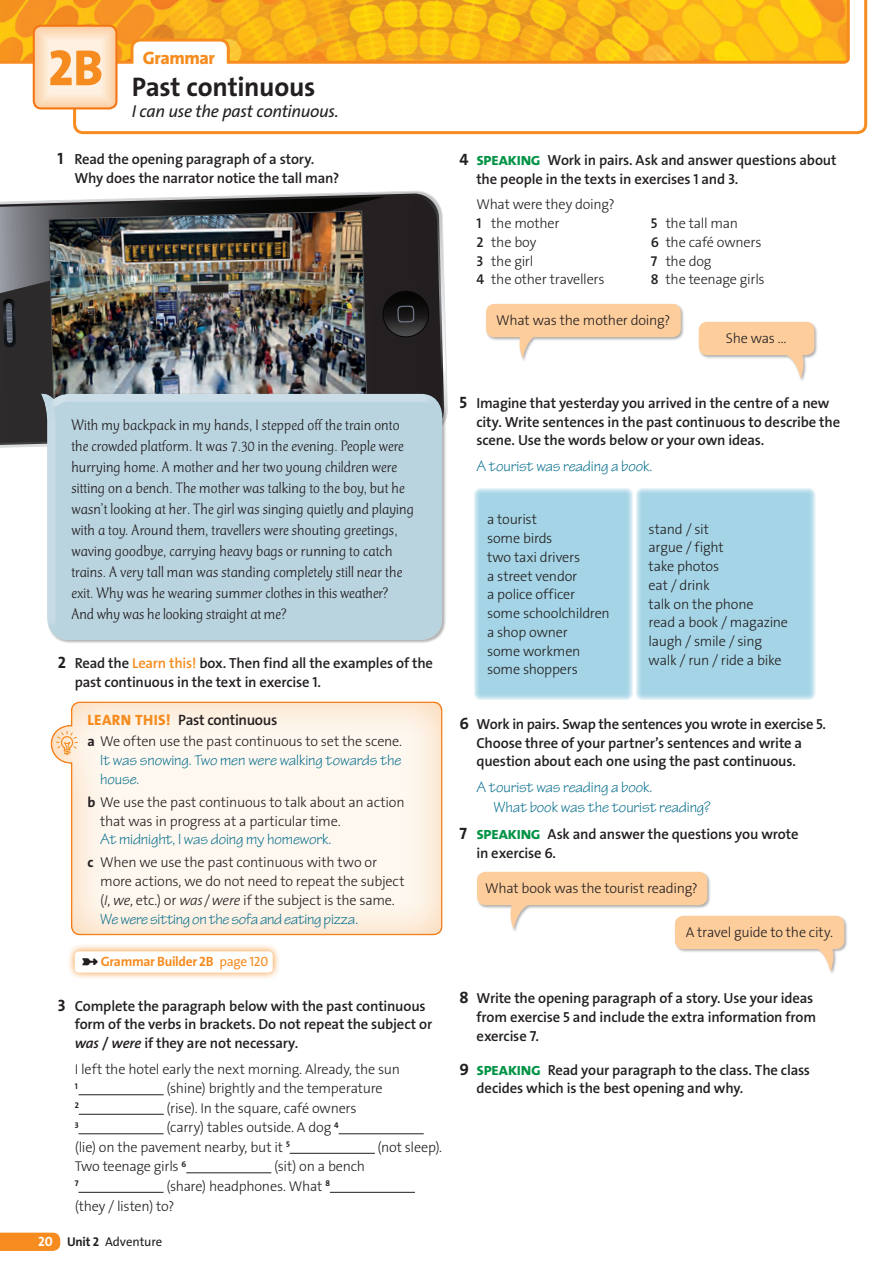
<style>
.page{position:relative;width:895px;height:1270px;background:#fff}
.page>*{position:absolute;margin:0;border:0;box-sizing:border-box;transform-origin:0 0}
.t1{font:800 51px "The Sans Os F";color:#f68c1f}
.t2{font:700 27px "The Sans Os F";color:#231f20}
.t3{font:800 18px "The Sans Os F";letter-spacing:-.025em;color:#f68c1f}
.t4{font:italic 17.25px "The Sans Os F";letter-spacing:-.02em;color:#231f20}
.t5{font:300 15.75px/21px "CT Mercurius Std";letter-spacing:.01em;color:#231f20}
.t6{font:15.75px/18.8px "Tekton Pro";letter-spacing:-.01em;color:#086f8e}
.t7{font:600 15px "The Sans Os F";letter-spacing:-.025em;color:#231f20}
.t8{font:600 14.7px/18.8px "The Sans Os F";letter-spacing:-.01em;color:#231f20}
.t9{font:300 14.25px/18.8px "The Sans Os F";letter-spacing:-.015em;color:#231f20}
.t10{font:700 13.5px "The Sans Os F";letter-spacing:-.025em;color:#f68c1f}
.t11{font:12.75px "The Sans Os F";letter-spacing:-.01em;color:#231f20}
.t12{font:700 8.25px "The Sans Os F";color:#231f20}
.s1{font-weight:700;font-size:16.5px}
.s2{font-weight:700;font-size:17.25px;color:#009345}
.s3{font-weight:600}
.s4{color:#f68c1f}
.s5{font-weight:800;color:#f68c1f}
.s6{font-weight:700}
.s7{font-style:italic}
.s8{color:#231f20}
.s9{font-weight:400}
.s10{font-weight:700;font-size:13.5px;color:#fff}
</style>
<div class="page">
<svg style="left:73px;top:0;width:795px;height:135px"></svg>
<svg style="left:0;top:0;width:851px;height:65px;background:#f8b51c"></svg>
<svg style="left:0;top:1232px;width:60px;height:18px"></svg>
<div style="left:20px;top:14px;width:232px;height:96px;background:#f68c1f;opacity:.75"></div>
<svg style="left:0;top:196px;width:442px;height:246px;background:#3a3839"></svg>
<svg style="left:0;top:197px;width:429px;height:150px;background:#3c3b3d"></svg>
<img style="left:49px;top:212px;width:318px;height:180px">
<div style="left:67px;top:943px;width:214px;height:37px;background:#f68c1f;opacity:.95"></div>
<div style="left:75px;top:951px;width:198px;height:21px;background:#fff;border-radius:4px"></div>
<hr style="left:79px;top:1094px;width:85px;height:1px;background:#231f20">
<hr style="left:79px;top:1113px;width:85px;height:1px;background:#231f20">
<hr style="left:79px;top:1133px;width:85px;height:1px;background:#231f20">
<hr style="left:339px;top:1133px;width:85px;height:1px;background:#231f20">
<hr style="left:290px;top:1152px;width:85px;height:1px;background:#231f20">
<hr style="left:186px;top:1172px;width:85px;height:1px;background:#231f20">
<hr style="left:78px;top:1191px;width:85px;height:1px;background:#231f20">
<hr style="left:330px;top:1191px;width:85px;height:1px;background:#231f20">
<div style="left:38px;top:691px;width:417px;height:245px;background:#f68c1f;opacity:.35"></div>
<svg style="left:56px;top:731px;width:22px;height:24px"></svg>
<div style="left:485px;top:303px;width:200px;height:59px;background:#231f20;opacity:.35"></div>
<div style="left:486px;top:304px;width:195px;height:33px;background:#fdcd9c;border-radius:9px"></div>
<svg style="left:517px;top:337px;width:23px;height:21px"></svg>
<div style="left:698px;top:321px;width:120px;height:61px;background:#231f20;opacity:.35"></div>
<div style="left:699px;top:322px;width:115px;height:33px;background:#fdcd9c;border-radius:9px"></div>
<svg style="left:783px;top:355px;width:23px;height:23px"></svg>
<div style="left:474px;top:488px;width:159px;height:211px;background:#a4d4e5"></div>
<div style="left:636px;top:488px;width:179px;height:211px;background:#a4d4e5"></div>
<div style="left:31px;top:394px;width:421px;height:255px;background:#fff;opacity:.75"></div>
<div style="left:476px;top:870px;width:235px;height:62px;background:#231f20;opacity:.35"></div>
<div style="left:477px;top:871px;width:230px;height:34px;background:#fdcd9c;border-radius:9px"></div>
<svg style="left:508px;top:905px;width:23px;height:24px"></svg>
<div style="left:674px;top:914px;width:174px;height:61px;background:#231f20;opacity:.35"></div>
<div style="left:675px;top:915px;width:169px;height:34px;background:#fdcd9c;border-radius:9px"></div>
<svg style="left:813px;top:949px;width:23px;height:22px"></svg>
<svg style="left:0;top:0;width:3px;height:5px"></svg>
<h1 class="t1" style="left:48px;top:35px;width:56px">2B</h1>
<p class="t3" style="left:143px;top:46px;width:73px">Grammar</p>
<h2 class="t2" style="left:132px;top:70px;width:185px">Past continuous</h2>
<p class="t4" style="left:132px;top:100px;width:209px">I can use the past continuous.</p>
<p class="t8" style="left:74px;top:150px;width:266px;text-indent:-17px"><span class="s1">1</span> Read the opening paragraph of a story.<br>Why does the narrator notice the tall man?</p>
<p class="t8" style="left:476px;top:150px;width:362px;text-indent:-17px"><span class="s1">4</span> <span class="s2">speaking</span> Work in pairs. Ask and answer questions about the people in the texts in exercises 1 and 3.</p>
<p class="t9" style="left:476px;top:195px;width:140px">What were they doing?<br><span class="s3">1</span> the mother</p>
<p class="t9" style="left:651px;top:214px;width:89px"><span class="s3">5</span> the tall man</p>
<p class="t9" style="left:476px;top:233px;width:61px"><span class="s3">2</span> the boy</p>
<p class="t9" style="left:651px;top:233px;width:112px"><span class="s3">6</span> the café owners</p>
<p class="t9" style="left:476px;top:251px;width:58px"><span class="s3">3</span> the girl</p>
<p class="t9" style="left:651px;top:251px;width:62px"><span class="s3">7</span> the dog</p>
<p class="t9" style="left:476px;top:270px;width:130px"><span class="s3">4</span> the other travellers</p>
<p class="t9" style="left:651px;top:270px;width:115px"><span class="s3">8</span> the teenage girls</p>
<p class="t9" style="left:496px;top:311px;width:176px">What was the mother doing?</p>
<p class="t9" style="left:726px;top:329px;width:62px">She was …</p>
<p class="t5" style="left:71px;top:414px;width:344px">With my backpack in my hands, I stepped off the train onto the crowded platform. It was 7.30 in the evening. People were hurrying home. A mother and her two young children were sitting on a bench. The mother was talking to the boy, but he wasn’t looking at her. The girl was singing quietly and playing with a toy. Around them, travellers were shouting greetings, waving goodbye, carrying heavy bags or running to catch trains. A very tall man was standing completely still near the exit. Why was he wearing summer clothes in this weather?<br>And why was he looking straight at me?</p>
<p class="t8" style="left:75px;top:653px;width:360px;text-indent:-17px"><span class="s1">2</span> Read the <span class="s4">Learn this!</span> box. Then find all the examples of the past continuous in the text in exercise 1.</p>
<p class="t7" style="left:87px;top:710px;width:191px"><span class="s5">LEARN THIS!</span> Past continuous</p>
<p class="t9" style="left:87px;top:732px;width:316px"><span class="s6">a</span> We often use the past continuous to set the scene.</p>
<p class="t6" style="left:100px;top:751px;width:303px">It was snowing. Two men were walking towards the house.</p>
<p class="t9" style="left:100px;top:792px;width:306px;text-indent:-13px"><span class="s6">b</span> We use the past continuous to talk about an action that was in progress at a particular time.</p>
<p class="t6" style="left:100px;top:830px;width:233px">At midnight, I was doing my homework.</p>
<p class="t9" style="left:100px;top:853px;width:306px;text-indent:-13px"><span class="s6">c</span> When we use the past continuous with two or more actions, we do not need to repeat the subject (<span class="s7">I</span>, <span class="s7">we</span>, etc.) or <span class="s7">was</span>/<span class="s7">were</span> if the subject is the same.</p>
<p class="t6" style="left:100px;top:909px;width:260px">We were sitting on the sofa and eating pizza.</p>
<p class="t10" style="left:82px;top:952px;width:188px"><span class="s8">➼</span> Grammar Builder 2B <span class="s9">page 120</span></p>
<p class="t8" style="left:75px;top:996px;width:359px;text-indent:-17px"><span class="s1">3</span> Complete the paragraph below with the past continuous form of the verbs in brackets. Do not repeat the subject or <span class="s7">was</span> / <span class="s7">were</span> if they are not necessary.</p>
<p class="t9" style="left:75px;top:1059px;width:327px">I left the hotel early the next morning. Already, the sun</p>
<p class="t12" style="left:75px;top:1080px;width:4px">1</p>
<p class="t9" style="left:166px;top:1079px;width:218px">(shine) brightly and the temperature</p>
<p class="t12" style="left:75px;top:1099px;width:6px">2</p>
<p class="t9" style="left:167px;top:1098px;width:192px">(rise). In the square, café owners</p>
<p class="t12" style="left:75px;top:1119px;width:5px">3</p>
<p class="t9" style="left:75px;top:1117px;width:265px;line-height:19.5px;text-indent:92px">(carry) tables outside. A dog <sup>4 </sup>(lie) on the pavement nearby, but it <sup>5</sup></p>
<p class="t9" style="left:378px;top:1137px;width:66px">(not sleep).</p>
<p class="t9" style="left:75px;top:1157px;width:113px">Two teenage girls <sup>6</sup></p>
<p class="t9" style="left:274px;top:1157px;width:93px">(sit) on a bench</p>
<p class="t12" style="left:75px;top:1177px;width:5px">7</p>
<p class="t9" style="left:75px;top:1176px;width:257px;line-height:19.5px;text-indent:92px">(share) headphones. What <sup>8 </sup>(they / listen) to?</p>
<p class="t11" style="left:38px;top:1233px;width:126px"><span class="s10">20</span> <span class="s6">Unit 2</span> Adventure</p>
<p class="t8" style="left:476px;top:393px;width:365px;text-indent:-17px"><span class="s1">5</span> Imagine that yesterday you arrived in the centre of a new city. Write sentences in the past continuous to describe the scene. Use the words below or your own ideas.</p>
<p class="t6" style="left:476px;top:457px;width:178px">A tourist was reading a book.</p>
<p class="t9" style="left:487px;top:510px;width:124px">a tourist<br>some birds<br>two taxi drivers<br>a street vendor<br>a police officer some schoolchildren a shop owner<br>some workmen some shoppers</p>
<p class="t9" style="left:649px;top:519px;width:141px">stand / sit<br>argue / fight<br>take photos<br>eat / drink<br>talk on the phone<br>read a book / magazine laugh / smile / sing walk / run / ride a bike</p>
<p class="t8" style="left:476px;top:714px;width:351px;text-indent:-17px"><span class="s1">6</span> Work in pairs. Swap the sentences you wrote in exercise 5.<br>Choose three of your partner’s sentences and write a question about each one using the past continuous.</p>
<p class="t6" style="left:493px;top:778px;width:219px;line-height:19.5px;text-indent:-17px">A tourist was reading a book.<br>What book was the tourist reading?</p>
<p class="t8" style="left:476px;top:824px;width:324px;text-indent:-17px"><span class="s1">7</span> <span class="s2">speaking</span> Ask and answer the questions you wrote in exercise 6.</p>
<p class="t9" style="left:485px;top:879px;width:214px">What book was the tourist reading?</p>
<p class="t9" style="left:686px;top:923px;width:149px">A travel guide to the city.</p>
<p class="t8" style="left:477px;top:989px;width:341px;text-indent:-17px"><span class="s1">8</span> Write the opening paragraph of a story. Use your ideas from exercise 5 and include the extra information from exercise 7.</p>
<p class="t8" style="left:477px;top:1060px;width:335px;text-indent:-17px"><span class="s1">9</span> <span class="s2">speaking</span> Read your paragraph to the class. The class decides which is the best opening and why.</p>
</div>
